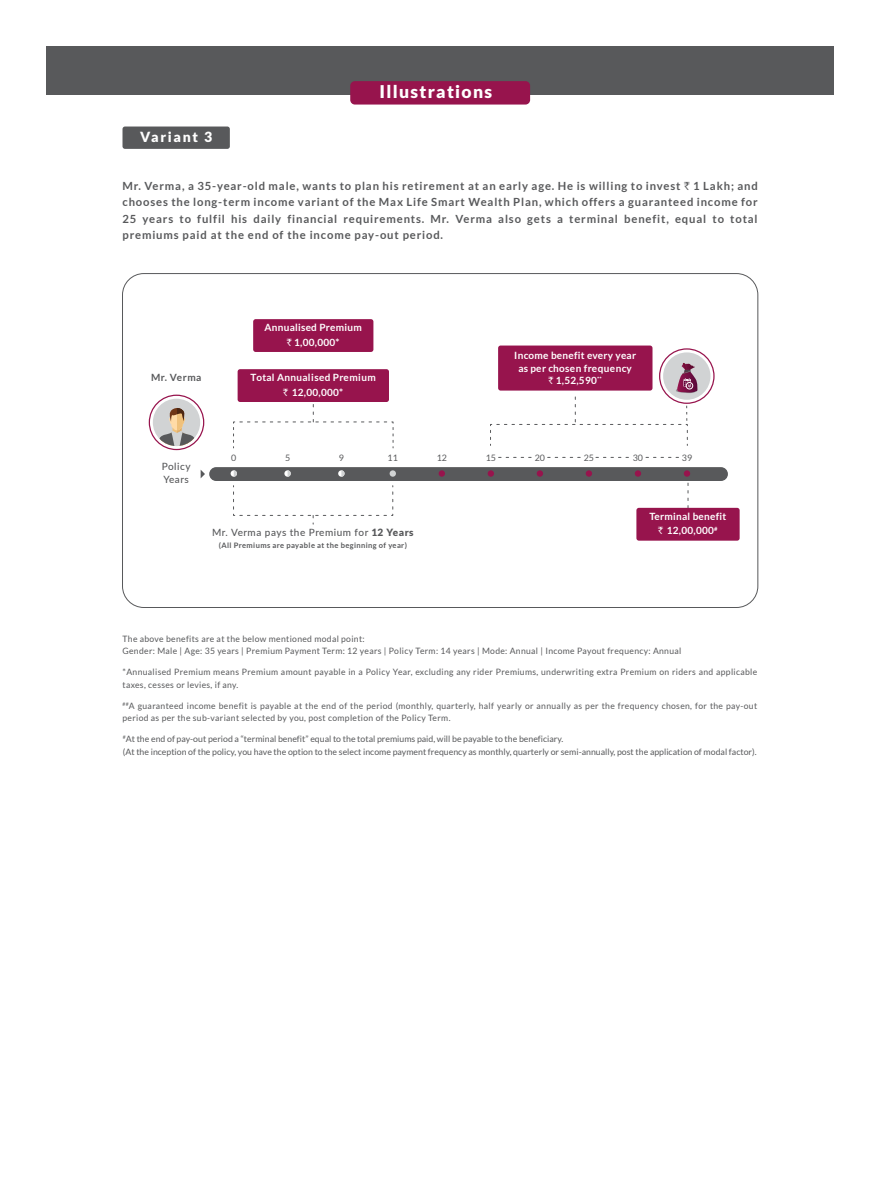
<style>
.page{position:relative;width:880px;height:1188px;background:#fff}
.page>*{position:absolute;margin:0;border:0;box-sizing:border-box;transform-origin:0 0}
.t1{font:900 17.5px "Lato";letter-spacing:.075em;color:#fff}
.t2{font:900 14px "Lato";letter-spacing:.12em;color:#fff}
.t3{font:700 11.25px/16.2px "Lato";letter-spacing:.075em;color:#58595b;text-align:justify}
.t4{font:700 10px/14.4px "Lato";letter-spacing:.025em;color:#fff;text-align:center}
.t5{font:500 10px/13.2px "Lato";letter-spacing:.05em;color:#58595b}
.t6{font:700 10px "Lato";letter-spacing:.05em;color:#58595b}
.t7{font:8.88px "Lato";color:#58595b}
.t8{font:8.75px/12.5px "Lato";letter-spacing:.04em;color:#58595b}
.t9{font:8.75px/12.5px "Lato";color:#58595b}
.t10{font:700 7.5px "Lato";letter-spacing:.05em;color:#58595b}
.s1{font-family:"Rupee Foradian";font-weight:400}
.s2{font-weight:900}
</style>
<div class="page">
<div style="left:46px;top:46px;width:787px;height:49px;background:#58595b"></div>
<div style="left:350px;top:81px;width:180px;height:23px;background:#97144d;border-radius:5px"></div>
<div style="left:122px;top:126px;width:108px;height:23px;background:#58595b;border-radius:3px"></div>
<svg style="left:233px;top:404px;width:161px;height:44px"></svg>
<div style="left:498px;top:345px;width:154px;height:45px;background:#97144d;border-radius:3px"></div>
<div style="left:636px;top:508px;width:103px;height:32px;background:#97144d;border-radius:3px"></div>
<svg style="left:200px;top:467px;width:527px;height:57px"></svg>
<div style="left:253px;top:319px;width:120px;height:33px;background:#97144d;border-radius:3px"></div>
<div style="left:237px;top:369px;width:152px;height:33px;background:#97144d;border-radius:3px"></div>
<div style="left:662px;top:352px;width:48px;height:48px;background:#d1d3d4;border-radius:50%"></div>
<svg style="left:490px;top:363px;width:207px;height:82px"></svg>
<svg style="left:498px;top:457px;width:34px;height:1px"></svg>
<svg style="left:547px;top:457px;width:34px;height:1px"></svg>
<svg style="left:595px;top:457px;width:34px;height:1px"></svg>
<svg style="left:645px;top:457px;width:34px;height:1px"></svg>
<div style="left:153px;top:399px;width:47px;height:47px;background:#d1d3d4;border-radius:50%"></div>
<div style="left:149px;top:394px;width:55px;height:56px;border:1px solid #97144d;border-radius:50%"></div>
<svg style="left:158px;top:408px;width:38px;height:38px"></svg>
<h1 class="t1" style="left:379px;top:81px;width:114px">Illustrations</h1>
<h2 class="t2" style="left:140px;top:129px;width:74px">Variant 3</h2>
<p class="t3" style="left:122px;top:178px;width:636px">Mr. Verma, a 35-year-old male, wants to plan his retirement at an early age. He is willing to invest <span class="s1">`</span> 1 Lakh; and chooses the long-term income variant of the Max Life Smart Wealth Plan, which of fers a guaranteed income for 25 years to fulfil his daily financial requirements. Mr. Verma also gets a terminal benefit, equal to total premiums paid at the end of the income pay-out period.</p>
<p class="t6" style="left:151px;top:371px;width:52px">Mr. Verma</p>
<p class="t4" style="left:264px;top:320px;width:99px">Annualised Premium <span class="s1">`</span> 1,00,000*</p>
<p class="t4" style="left:250px;top:370px;width:127px">Total Annualised Premium <span class="s1">`</span> 12,00,000*</p>
<p class="t4" style="left:514px;top:349px;width:123px;line-height:12.5px">Income benefit every year as per chosen frequency<br><span class="s1">`</span> 1,52,590<sup>**</sup></p>
<p class="t5" style="left:162px;top:459px;width:30px">Policy<br>Years</p>
<p class="t7" style="left:231px;top:452px;width:7px">0</p>
<p class="t7" style="left:285px;top:452px;width:7px">5</p>
<p class="t7" style="left:338px;top:452px;width:7px">9</p>
<p class="t7" style="left:681px;top:452px;width:12px">39</p>
<p class="t7" style="left:387px;top:452px;width:12px">11</p>
<p class="t7" style="left:436px;top:452px;width:12px">12</p>
<p class="t7" style="left:485px;top:452px;width:12px">15</p>
<p class="t7" style="left:534px;top:452px;width:12px">20</p>
<p class="t7" style="left:583px;top:452px;width:12px">25</p>
<p class="t7" style="left:632px;top:452px;width:12px">30</p>
<p class="t5" style="left:212px;top:525px;width:203px">Mr. Verma pays the Premium for <span class="s2">12 Years</span></p>
<p class="t10" style="left:219px;top:541px;width:190px">(All Premiums are payable at the beginning of year)</p>
<p class="t4" style="left:649px;top:509px;width:78px">Terminal benefit <span class="s1">`</span> 12,00,000<sup>#</sup></p>
<p class="t8" style="left:122px;top:632px;width:560px">The above benefits are at the below mentioned modal point:<br>Gender: Male | Age: 35 years | Premium Payment Term: 12 years | Policy Term: 14 years | Mode: Annual | Income Payout frequency: Annual</p>
<p class="t8" style="left:122px;top:665px;width:636px">*Annualised Premium means Premium amount payable in a Policy Year, excluding any rider Premiums, underwriting extra Premium on riders and applicable taxes, cesses or levies, if any.</p>
<p class="t8" style="left:122px;top:699px;width:636px"><sup>##</sup>A guaranteed income benefit is payable at the end of the period (monthly, quarterly, half yearly or annually as per the frequency chosen, for the pay-out period as per the sub-variant selected by you, post completion of the Policy Term.</p>
<p class="t9" style="left:123px;top:732px;width:635px"><sup>#</sup>At the end of pay-out period a “terminal benefit” equal to the total premiums paid, will be payable to the beneficiary.<br>(At the inception of the policy, you have the option to the select income payment frequency as monthly, quarterly or semi-annually, post the application of modal factor).</p>
</div>
